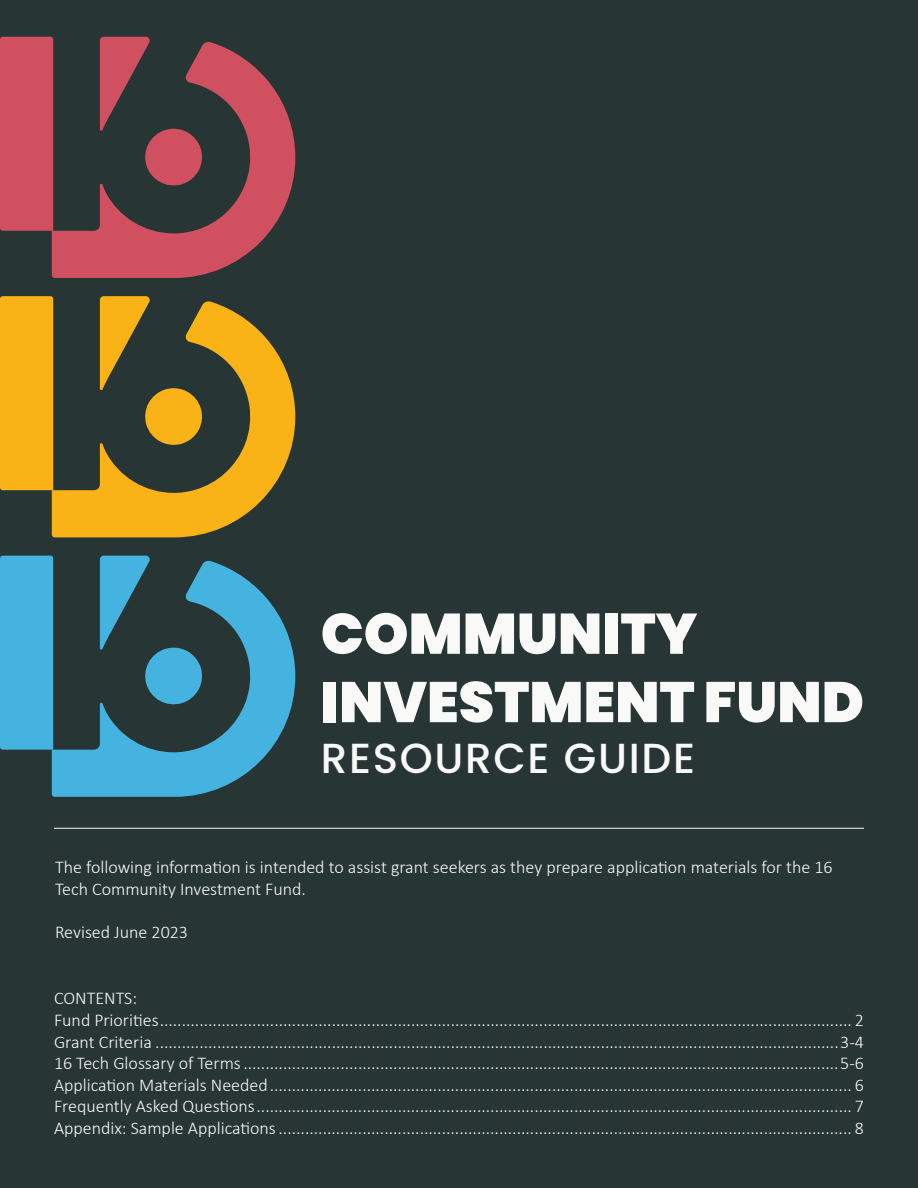
<style>
.page{position:relative;width:918px;height:1188px;background:#273534}
.page>*{position:absolute;margin:0;border:0;box-sizing:border-box;transform-origin:0 0}
.t1{font:900 57px/68.4px "Poppins";color:#f9faf8}
.t2{font:500 42px "Poppins";letter-spacing:.04em;color:#f9faf8}
.t3{font:300 18px/21.6px "Calibri";color:#f9faf8}
</style>
<div class="page">
<svg style="left:52px;top:301px;width:243px;height:236px"></svg>
<svg style="left:100px;top:296px;width:103px;height:152px"></svg>
<div style="left:0;top:296px;width:53px;height:194px;background:#f9b317"></div>
<svg style="left:52px;top:41px;width:243px;height:237px"></svg>
<svg style="left:100px;top:37px;width:103px;height:152px"></svg>
<div style="left:0;top:37px;width:53px;height:194px;background:#d15060"></div>
<svg style="left:52px;top:560px;width:243px;height:237px"></svg>
<svg style="left:100px;top:556px;width:103px;height:152px"></svg>
<div style="left:0;top:556px;width:53px;height:194px;background:#45b3df"></div>
<hr style="left:54px;top:828px;width:810px;height:1px;background:#f9faf8">
<h1 class="t1" style="left:321px;top:600px;width:545px">COMMUNITY<br>INVESTMENT FUND</h1>
<h2 class="t2" style="left:321px;top:734px;width:376px">RESOURCE GUIDE</h2>
<p class="t3" style="left:55px;top:856px;width:779px">The following information is intended to assist grant seekers as they prepare application materials for the 16<br>Tech Community Investment Fund.</p>
<p class="t3" style="left:55px;top:921px;width:135px">Revised June 2023</p>
<p class="t3" style="left:54px;top:987px;width:811px">CONTENTS:<br>Fund Priorities............................................................................................................................................................. 2<br>Grant Criteria ...........................................................................................................................................................3-4<br>16 Tech Glossary of Terms.......................................................................................................................................5-6<br>Application Materials Needed.................................................................................................................................... 6<br>Frequently Asked Questions....................................................................................................................................... 7<br>Appendix: Sample Applications.................................................................................................................................. 8</p>
</div>
